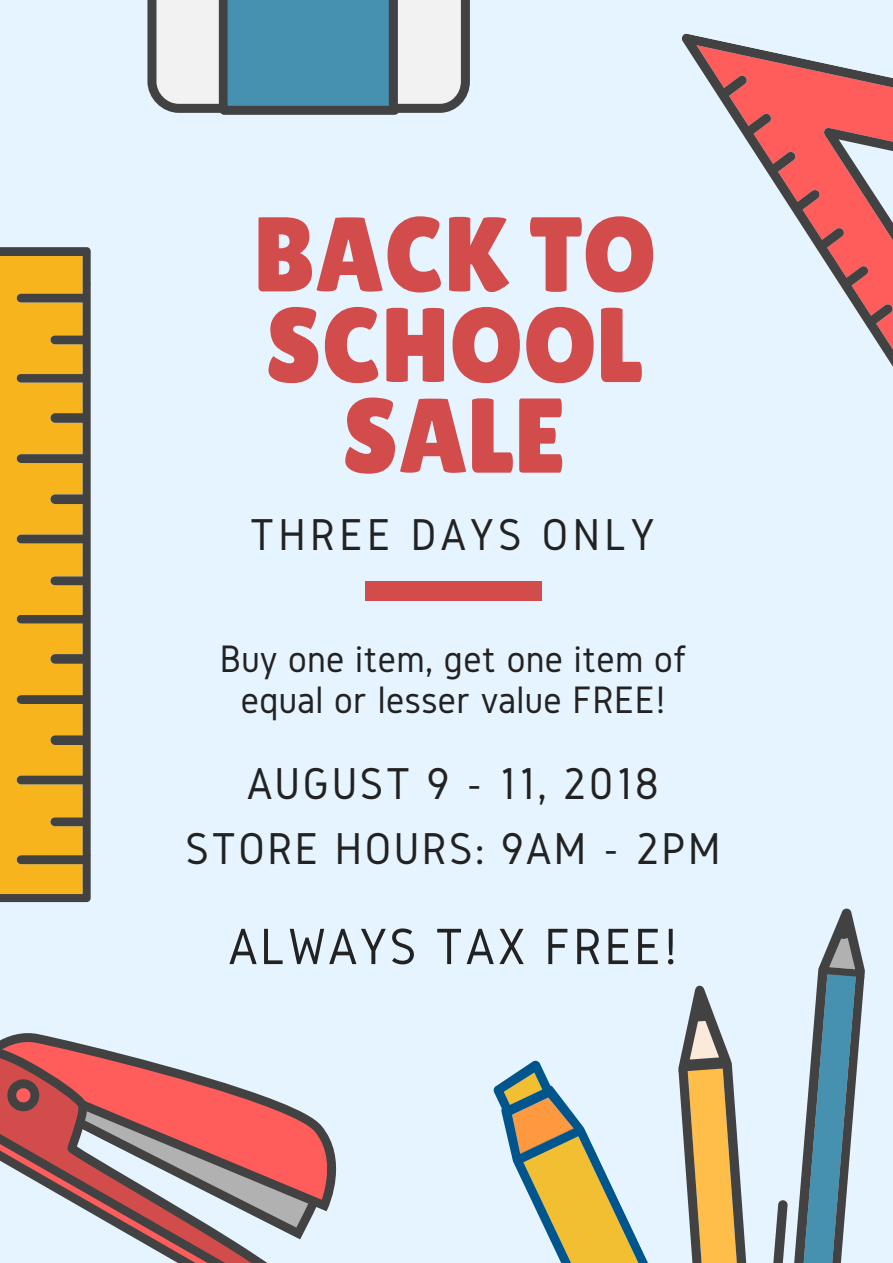
<style>
.page{position:relative;width:893px;height:1263px;background:#e6f4ff}
.page>*{position:absolute;margin:0;border:0;box-sizing:border-box;transform-origin:0 0}
.t1{font:105.9px/90.6px "Lilita One";color:#d24c4c;text-align:center}
.t2{font:52.95px "Gidole";letter-spacing:.05em;color:#222}
.t3{font:46.35px/64.7px "Gidole";letter-spacing:.05em;color:#222;text-align:center}
.t4{font:46.35px "Gidole";letter-spacing:.09em;color:#222}
.t5{font:39.75px/41.1px "Gidole";letter-spacing:.01em;color:#222;text-align:center}
</style>
<div class="page">
<svg style="left:0;top:247px;width:90px;height:655px;background:#d19c26"></svg>
<svg style="left:678px;top:985px;width:68px;height:278px"></svg>
<svg style="left:682px;top:33px;width:211px;height:334px"></svg>
<svg style="left:11px;top:1033px;width:326px;height:173px"></svg>
<svg style="left:0;top:1037px;width:329px;height:175px"></svg>
<svg style="left:0;top:1073px;width:317px;height:190px"></svg>
<svg style="left:773px;top:908px;width:92px;height:355px"></svg>
<svg style="left:147px;top:0;width:323px;height:115px"></svg>
<svg style="left:493px;top:1060px;width:155px;height:203px"></svg>
<div style="left:366px;top:581px;width:176px;height:19px;background:#d24c4c"></div>
<h1 class="t1" style="left:252px;top:209px;width:406px">BACK TO<br>SCHOOL<br>SALE</h1>
<p class="t4" style="left:250px;top:509px;width:406px">THREE DAYS ONLY</p>
<p class="t5" style="left:220px;top:637px;width:469px">Buy one item, get one item of equal or lesser value FREE!</p>
<p class="t3" style="left:185px;top:751px;width:537px">AUGUST 9 - 11, 2018<br>STORE HOURS: 9AM - 2PM</p>
<h2 class="t2" style="left:229px;top:917px;width:450px">ALWAYS TAX FREE!</h2>
</div>
